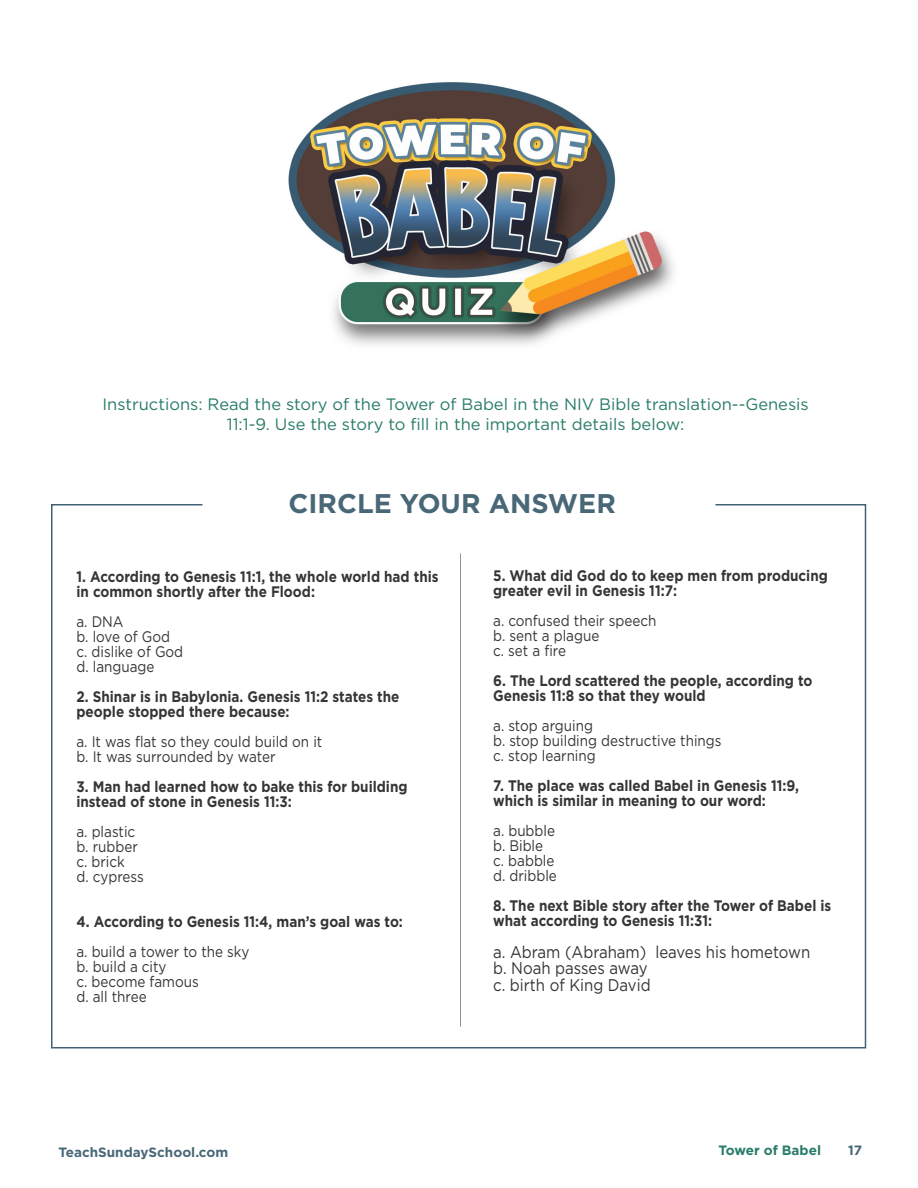
<style>
.page{position:relative;width:918px;height:1188px;background:#fff}
.page>*{position:absolute;margin:0;border:0;box-sizing:border-box;transform-origin:0 0}
.t1{font:700 27px "Gotham";color:#496877}
.Paragraph_Style_1{font:16.95px "Gotham";color:#363536;scale:.88 1}
.t2{font:16.5px/19.8px "Gotham";color:#297c68;text-align:center}
.Paragraph_Style_1-2{font:700 15.3px/15px "Gotham";color:#363536;scale:.88 1}
.Paragraph_Style_1-3{font:15.3px "Gotham";color:#363536;scale:.88 1}
.t3{font:700 13.5px "Gotham";color:#496877}
.t4{font:700 13.5px "Gotham";color:#297c68}
</style>
<div class="page">
<img style="left:288px;top:82px;width:385px;height:263px">
<hr style="left:460px;top:553px;width:1px;height:474px;background:#939598">
<p class="t2" style="left:102px;top:394px;width:708px">Instructions: Read the story of the Tower of Babel in the NIV Bible translation--Genesis<br>11:1-9. Use the story to fi ll in the important details below:</p>
<p class="t1" style="left:289px;top:485px;width:329px">CIRCLE YOUR ANSWER</p>
<p class="Paragraph_Style_1-2" style="left:76px;top:569px;width:413px">1. According to Genesis 11:1, the whole world had this in common shortly after the Flood:</p>
<p class="Paragraph_Style_1-3" style="left:76px;top:613px;width:55px">a. DNA</p>
<p class="Paragraph_Style_1-3" style="left:76px;top:628px;width:108px">b. love of God</p>
<p class="Paragraph_Style_1-3" style="left:76px;top:643px;width:123px">c. dislike of God</p>
<p class="Paragraph_Style_1-3" style="left:76px;top:658px;width:90px">d. language</p>
<p class="Paragraph_Style_1-2" style="left:76px;top:689px;width:369px">2. Shinar is in Babylonia. Genesis 11:2 states the people stopped there because:</p>
<p class="Paragraph_Style_1-3" style="left:76px;top:733px;width:281px">a. It was flat so they could build on it</p>
<p class="Paragraph_Style_1-3" style="left:76px;top:748px;width:228px">b. It was surrounded by water</p>
<p class="Paragraph_Style_1-2" style="left:76px;top:779px;width:378px">3. Man had learned how to bake this for building instead of stone in Genesis 11:3:</p>
<p class="Paragraph_Style_1-3" style="left:76px;top:823px;width:68px">a. plastic</p>
<p class="Paragraph_Style_1-3" style="left:76px;top:838px;width:71px">b. rubber</p>
<p class="Paragraph_Style_1-3" style="left:76px;top:853px;width:57px">c. brick</p>
<p class="Paragraph_Style_1-3" style="left:76px;top:868px;width:78px">d. cypress</p>
<p class="Paragraph_Style_1-2" style="left:76px;top:914px;width:372px">4. According to Genesis 11:4, man’s goal was to:</p>
<p class="Paragraph_Style_1-3" style="left:76px;top:943px;width:198px">a. build a tower to the sky</p>
<p class="Paragraph_Style_1-3" style="left:76px;top:958px;width:104px">b. build a city</p>
<p class="Paragraph_Style_1-3" style="left:76px;top:973px;width:140px">c. become famous</p>
<p class="Paragraph_Style_1-3" style="left:76px;top:988px;width:81px">d. all three</p>
<p class="Paragraph_Style_1-2" style="left:493px;top:568px;width:382px">5. What did God do to keep men from producing greater evil in Genesis 11:7:</p>
<p class="Paragraph_Style_1-3" style="left:493px;top:612px;width:187px">a. confused their speech</p>
<p class="Paragraph_Style_1-3" style="left:493px;top:627px;width:122px">b. sent a plague</p>
<p class="Paragraph_Style_1-3" style="left:493px;top:642px;width:84px">c. set a fi re</p>
<p class="Paragraph_Style_1-2" style="left:493px;top:673px;width:364px">6. The Lord scattered the people, according to<br>Genesis 11:8 so that they would</p>
<p class="Paragraph_Style_1-3" style="left:493px;top:717px;width:115px">a. stop arguing</p>
<p class="Paragraph_Style_1-3" style="left:493px;top:732px;width:261px">b. stop building destructive things</p>
<p class="Paragraph_Style_1-3" style="left:493px;top:747px;width:118px">c. stop learning</p>
<p class="Paragraph_Style_1-2" style="left:493px;top:778px;width:349px">7. The place was called Babel in Genesis 11:9, which is similar in meaning to our word:</p>
<p class="Paragraph_Style_1-3" style="left:493px;top:822px;width:72px">a. bubble</p>
<p class="Paragraph_Style_1-3" style="left:493px;top:837px;width:58px">b. Bible</p>
<p class="Paragraph_Style_1-3" style="left:493px;top:852px;width:71px">c. babble</p>
<p class="Paragraph_Style_1-3" style="left:493px;top:867px;width:74px">d. dribble</p>
<p class="Paragraph_Style_1-2" style="left:493px;top:898px;width:386px">8. The next Bible story after the Tower of Babel is what according to Genesis 11:31:</p>
<p class="Paragraph_Style_1" style="left:493px;top:942px;width:362px">a. Abram (Abraham) leaves his hometown</p>
<p class="Paragraph_Style_1" style="left:493px;top:959px;width:177px">b. Noah passes away</p>
<p class="Paragraph_Style_1" style="left:493px;top:975px;width:180px">c. birth of King David</p>
<p class="t3" style="left:58px;top:1143px;width:171px">TeachSundaySchool.com</p>
<p class="t4" style="left:718px;top:1142px;width:104px">Tower of Babel</p>
<p class="t3" style="left:848px;top:1142px;width:16px">17</p>
</div>
